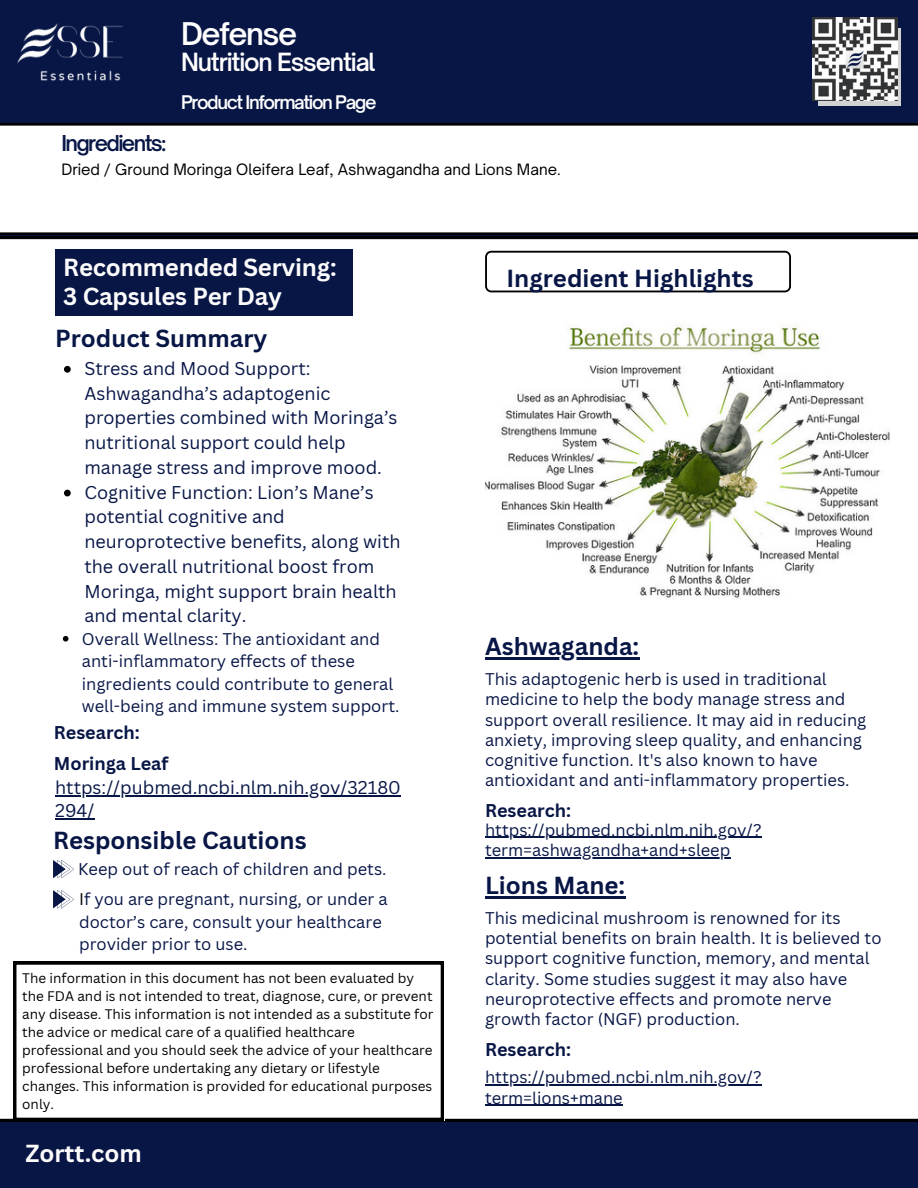
<style>
.page{position:relative;width:918px;height:1188px;background:#081646}
.page>*{position:absolute;margin:0;border:0;box-sizing:border-box;transform-origin:0 0}
.t1{font:600 30px "Open Sauce One";letter-spacing:-.05em;color:#fff}
.t2{font:700 24px "Canva Sans";color:#081646}
.t3{font:700 24px/28.2px "Canva Sans";letter-spacing:-.01em;color:#fdfcfc}
.t4{font:600 24px "Open Sauce One";letter-spacing:-.05em;color:#fff}
.t5{font:600 21px "Open Sauce One";letter-spacing:-.075em;color:#081646}
.t6{font:18px/24.8px "Canva Sans";color:#081646}
.t7{font:700 18px "Canva Sans";color:#081646}
.t8{font:600 18px "Open Sauce One";letter-spacing:-.075em;color:#fff}
.t9{font:16.5px/20.2px "Canva Sans";color:#081646}
.t10{font:15px "Open Sauce One";color:#000001}
.t11{font:13.5px/18px "Canva Sans";color:#000}
.s1{color:#000}
</style>
<div class="page">
<div style="left:0;top:237px;width:918px;height:884px;background:#fff"></div>
<img style="left:17px;top:23px;width:106px;height:58px">
<div style="left:55px;top:249px;width:298px;height:66px;background:#081646"></div>
<svg style="left:485px;top:251px;width:306px;height:41px;background:#e9e9e9"></svg>
<div style="left:0;top:123px;width:918px;height:112px;background:#fff"></div>
<img style="left:485px;top:323px;width:405px;height:277px">
<svg style="left:64px;top:366px;width:7px;height:7px"></svg>
<svg style="left:64px;top:490px;width:7px;height:6px"></svg>
<svg style="left:63px;top:636px;width:5px;height:6px"></svg>
<svg style="left:53px;top:890px;width:21px;height:18px"></svg>
<svg style="left:53px;top:860px;width:21px;height:18px"></svg>
<div style="left:13px;top:961px;width:431px;height:160px;background:#fff"></div>
<hr style="left:485px;top:658px;width:154px;height:2px;background:#081646">
<hr style="left:485px;top:837px;width:277px;height:1px;background:#081646">
<hr style="left:485px;top:857px;width:245px;height:1px;background:#081646">
<hr style="left:55px;top:795px;width:346px;height:2px;background:#081646">
<hr style="left:55px;top:818px;width:39px;height:1px;background:#081646">
<div style="left:818px;top:28px;width:83px;height:77px;background:#d2d2d3"></div>
<img style="left:812px;top:17px;width:86px;height:84px">
<hr style="left:485px;top:896px;width:140px;height:3px;background:#081646">
<hr style="left:485px;top:1085px;width:277px;height:1px;background:#081646">
<hr style="left:485px;top:1105px;width:138px;height:1px;background:#081646">
<h2 class="t1" style="left:181px;top:15px;width:118px">Defense</h2>
<h2 class="t4" style="left:181px;top:47px;width:196px">Nutrition Essential</h2>
<h3 class="t8" style="left:181px;top:91px;width:197px">Product Information Page</h3>
<p class="t5" style="left:61px;top:130px;width:106px">Ingredients:</p>
<h1 class="t10" style="left:61px;top:160px;width:501px">Dried / Ground Moringa Oleifera Leaf, Ashwagandha and Lions Mane.</h1>
<h1 class="t3" style="left:63px;top:253px;width:275px">Recommended Serving:<br>3 Capsules Per Day</h1>
<p class="t2" style="left:55px;top:321px;width:214px">Product Summary</p>
<p class="t6" style="left:84px;top:356px;width:315px">Stress and Mood Support:<br>Ashwagandha’s adaptogenic properties combined with Moringa’s nutritional support could help manage stress and improve mood.</p>
<h3 class="t6" style="left:84px;top:479px;width:318px">Cognitive Function: Lion’s Mane’s potential cognitive and neuroprotective benefits, along with the overall nutritional boost from<br>Moringa, might support brain health and mental clarity.</h3>
<h3 class="t9" style="left:82px;top:627px;width:319px;line-height:22.5px">Overall Wellness: The antioxidant and anti-inflammatory effects of these ingredients could contribute to general well-being and immune system support.</h3>
<h4 class="t7" style="left:54px;top:720px;width:88px">Research:</h4>
<h4 class="t7" style="left:54px;top:751px;width:116px">Moringa Leaf</h4>
<h3 class="t6" style="left:55px;top:776px;width:347px;line-height:22.5px">https://pubmed.ncbi.nlm.nih.gov/32180<br>294/</h3>
<h4 class="t2" style="left:53px;top:823px;width:255px">Responsible Cautions</h4>
<p class="t9" style="left:78px;top:859px;width:310px">Keep out of reach of children and pets.</p>
<h4 class="t9" style="left:79px;top:888px;width:310px;line-height:22.5px"><span class="s1">I</span>f you are pregnant, nursing, or under a doctor’s care, consult your healthcare provider prior to use.</h4>
<h4 class="t11" style="left:22px;top:968px;width:413px">The information in this document has not been evaluated by the FDA and is not intended to treat, diagnose, cure, or prevent any disease. This information is not intended as a substitute for the advice or medical care of a qualified healthcare professional and you should seek the advice of your healthcare professional before undertaking any dietary or lifestyle changes. This information is provided for educational purposes only.</h4>
<p class="t3" style="left:25px;top:1139px;width:118px">Zortt.com</p>
<p class="t2" style="left:506px;top:261px;width:249px">Ingredient Highlights</p>
<p class="t2" style="left:485px;top:630px;width:156px">Ashwaganda:</p>
<p class="t9" style="left:485px;top:669px;width:383px">This adaptogenic herb is used in traditional medicine to help the body manage stress and support overall resilience. It may aid in reducing anxiety, improving sleep quality, and enhancing cognitive function. It's also known to have antioxidant and anti-inflammatory properties.</p>
<h1 class="t9" style="left:485px;top:819px;width:278px">https://pubmed.ncbi.nlm.nih.gov/?</h1>
<p class="t9" style="left:485px;top:839px;width:247px">term=ashwagandha+and+sleep</p>
<h1 class="t7" style="left:485px;top:798px;width:88px">Research:</h1>
<h1 class="t2" style="left:485px;top:869px;width:142px">Lions Mane:</h1>
<h4 class="t9" style="left:485px;top:907px;width:398px">This medicinal mushroom is renowned for its potential benefits on brain health. It is believed to support cognitive function, memory, and mental clarity. Some studies suggest it may also have neuroprotective effects and promote nerve growth factor (NGF) production.</h4>
<h4 class="t7" style="left:485px;top:1037px;width:88px">Research:</h4>
<h3 class="t9" style="left:485px;top:1067px;width:278px">https://pubmed.ncbi.nlm.nih.gov/? term=lions+mane</h3>
</div>
